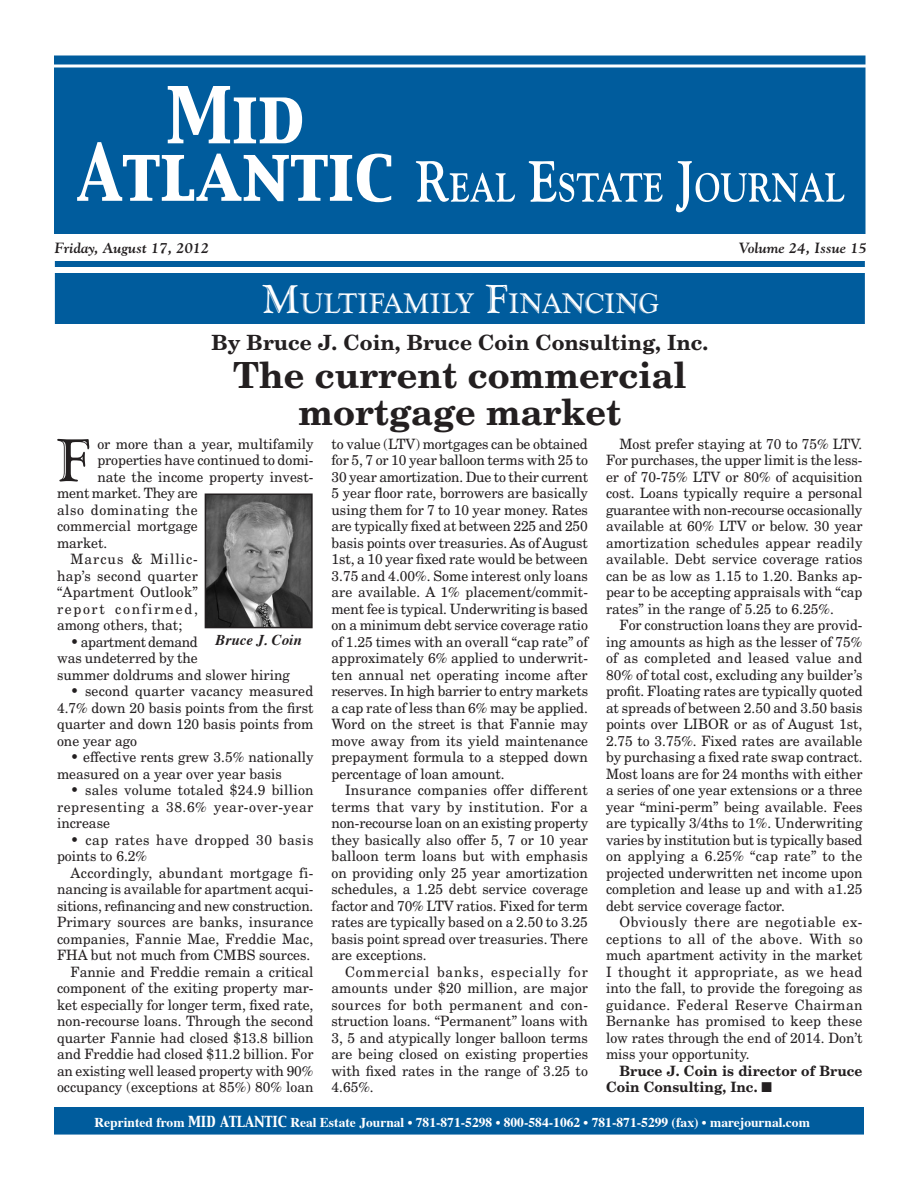
<style>
.page{position:relative;width:918px;height:1188px;background:#fff}
.page>*{position:absolute;margin:0;border:0;box-sizing:border-box;transform-origin:0 0}
.t1{font:63px "Goudy LT Handtooled";color:#231f20}
.t2{font:700 36px/37.5px "New Century Schlbk";color:#231f20;text-align:center}
.t3{font:29.4px "Goudy LT Handtooled";color:#fff}
.t4{font:700 21px "New Century Schlbk";color:#231f20}
.t5{font:italic 700 15px "Times";color:#231f20}
.t6{font:italic 700 14.7px "Goudy";color:#231f20}
.t7{font:14.25px/16.5px "New Century Schlbk";color:#231f20;text-align:justify}
.t8{font:700 14.25px/16.5px "New Century Schlbk";color:#231f20}
.t9{font:14.25px/16.5px "New Century Schlbk";letter-spacing:.035em;color:#231f20}
.t10{font:14.25px "New Century Schlbk";letter-spacing:.02em;color:#231f20}
.t11{font:14.25px "New Century Schlbk";letter-spacing:.04em;color:#231f20}
.t12{font:14.25px "New Century Schlbk";letter-spacing:.12em;color:#231f20}
.t13{font:14.25px "New Century Schlbk";letter-spacing:.075em;color:#231f20}
.t14{font:700 13.5px "Times";color:#fff}
.s1{font-size:42px}
.s2{font-family:"Capitals";font-weight:400}
</style>
<div class="page">
<div style="left:55px;top:1108px;width:808px;height:26px;background:#005c9d"></div>
<div style="left:54px;top:1107px;width:810px;height:28px;border:2px solid #005c9d"></div>
<div style="left:55px;top:261px;width:810px;height:6px;background:#005c9d"></div>
<div style="left:56px;top:274px;width:808px;height:49px;background:#005c9d"></div>
<div style="left:55px;top:273px;width:810px;height:51px;border:2px solid #005c9d"></div>
<img style="left:208px;top:497px;width:102px;height:128px">
<div style="left:205px;top:494px;width:108px;height:134px;border:2px solid #231f20"></div>
<div style="left:54px;top:56px;width:812px;height:8px;background:#005c9d"></div>
<div style="left:55px;top:68px;width:810px;height:165px;background:#005c9d"></div>
<div style="left:54px;top:68px;width:812px;height:166px;border:2px solid #005c9d"></div>
<svg style="left:416px;top:161px;width:428px;height:51px"></svg>
<svg style="left:77px;top:86px;width:314px;height:116px"></svg>
<p class="t6" style="left:55px;top:239px;width:156px">Friday, August 17, 2012</p>
<p class="t6" style="left:740px;top:239px;width:129px">Volume 24, Issue 15</p>
<h3 class="t3" style="left:262px;top:287px;width:398px"><span class="s1">M</span>ULTIFAMILY <span class="s1">F</span>INANCING</h3>
<h3 class="t4" style="left:211px;top:329px;width:498px">By Bruce J. Coin, Bruce Coin Consulting, Inc.</h3>
<h2 class="t2" style="left:233px;top:355px;width:455px">The current commercial mortgage market</h2>
<p class="t7" style="left:97px;top:435px;width:218px">or more than a year, multifamily</p>
<p class="t7" style="left:97px;top:452px;width:218px">properties have continued to domi-</p>
<p class="t7" style="left:97px;top:468px;width:218px">nate the income property invest-</p>
<p class="t7" style="left:57px;top:485px;width:142px">ment market. They are</p>
<p class="t11" style="left:57px;top:501px;width:142px">also dominating the</p>
<p class="t7" style="left:57px;top:518px;width:142px">commercial mortgage</p>
<p class="t7" style="left:57px;top:534px;width:52px">market.</p>
<p class="t13" style="left:70px;top:550px;width:129px">Marcus &amp; Millic-</p>
<p class="t10" style="left:57px;top:567px;width:142px">hap’s second quarter</p>
<p class="t7" style="left:57px;top:584px;width:142px">“Apartment Outlook”</p>
<p class="t12" style="left:57px;top:600px;width:142px">report confirmed,</p>
<p class="t7" style="left:57px;top:617px;width:127px">among others, that;</p>
<p class="t7" style="left:57px;top:633px;width:234px;text-align:left;text-indent:14px">• apartment demand<br>was undeterred by the<br>summer doldrums and slower hiring</p>
<p class="t7" style="left:57px;top:683px;width:258px;text-indent:14px">• second quarter vacancy measured 4.7% down 20 basis points from the first quarter and down 120 basis points from one year ago</p>
<p class="t7" style="left:57px;top:749px;width:258px;text-indent:14px">• effective rents grew 3.5% nationally measured on a year over year basis</p>
<p class="t7" style="left:57px;top:782px;width:258px;text-indent:14px">• sales volume totaled $24.9 billion representing a 38.6% year-over-year increase</p>
<p class="t9" style="left:57px;top:831px;width:258px;text-indent:14px">• cap rates have dropped 30 basis points to 6.2%</p>
<p class="t7" style="left:57px;top:864px;width:258px;text-align:right">Accordingly, abundant mortgage fi&shy;nancing is available for apartment acqui&shy;sitions, refinancing and new construction.<br>Primary sources are banks, insurance companies, Fannie Mae, Freddie Mac, FHA but not much from CMBS sources.<br>Fannie and Freddie remain a critical component of the exiting property mar&shy;ket especially for longer term, fixed rate, non-recourse loans. Through the second quarter Fannie had closed $13.8 billion and Freddie had closed $11.2 billion. For an existing well leased property with 90% occupancy (exceptions at 85%) 80% loan</p>
<h1 class="t1" style="left:55px;top:426px;width:37px">F</h1>
<p class="t5" style="left:216px;top:626px;width:88px">Bruce J. Coin</p>
<p class="t7" style="left:332px;top:435px;width:258px">to value (LTV) mortgages can be obtained for 5, 7 or 10 year balloon terms with 25 to 30 year amortization. Due to their current 5 year floor rate, borrowers are basically using them for 7 to 10 year money. Rates are typically fixed at between 225 and 250 basis points over treasuries. As of August 1st, a 10 year fixed rate would be between 3.75 and 4.00%. Some interest only loans are available. A 1% placement/commit&shy;ment fee is typical. Underwriting is based on a minimum debt service coverage ratio of 1.25 times with an overall “cap rate” of approximately 6% applied to underwrit&shy;ten annual net operating income after reserves. In high barrier to entry markets a cap rate of less than 6% may be applied.<br>Word on the street is that Fannie may move away from its yield maintenance prepayment formula to a stepped down percentage of loan amount.</p>
<p class="t7" style="left:332px;top:782px;width:258px;text-indent:14px">Insurance companies offer different terms that vary by institution. For a non-recourse loan on an existing property they basically also offer 5, 7 or 10 year balloon term loans but with emphasis on providing only 25 year amortization schedules, a 1.25 debt service coverage factor and 70% LTV ratios. Fixed for term rates are typically based on a 2.50 to 3.25 basis point spread over treasuries. There are exceptions.</p>
<p class="t7" style="left:332px;top:963px;width:258px;text-indent:14px">Commercial banks, especially for amounts under $20 million, are major sources for both permanent and con&shy;struction loans. “Permanent” loans with 3, 5 and atypically longer balloon terms are being closed on existing properties with fixed rates in the range of 3.25 to 4.65%.</p>
<p class="t7" style="left:606px;top:435px;width:258px;text-indent:14px">Most prefer staying at 70 to 75% LTV.<br>For purchases, the upper limit is the less&shy;er of 70-75% LTV or 80% of acquisition cost. Loans typically require a personal guarantee with non-recourse occasionally available at 60% LTV or below. 30 year amortization schedules appear readily available. Debt service coverage ratios can be as low as 1.15 to 1.20. Banks ap&shy;pear to be accepting appraisals with “cap rates” in the range of 5.25 to 6.25%.</p>
<p class="t7" style="left:606px;top:617px;width:258px;text-indent:14px">For construction loans they are provid&shy;ing amounts as high as the lesser of 75% of as completed and leased value and 80% of total cost, excluding any builder’s profit. Floating rates are typically quoted at spreads of between 2.50 and 3.50 basis points over LIBOR or as of August 1st, 2.75 to 3.75%. Fixed rates are available by purchasing a fixed rate swap contract.<br>Most loans are for 24 months with either a series of one year extensions or a three year “mini-perm” being available. Fees are typically 3/4ths to 1%. Underwriting varies by institution but is typically based on applying a 6.25% “cap rate” to the projected underwritten net income upon completion and lease up and with a1.25 debt service coverage factor.</p>
<p class="t7" style="left:606px;top:914px;width:258px;text-indent:14px">Obviously there are negotiable ex&shy;ceptions to all of the above. With so much apartment activity in the market I thought it appropriate, as we head into the fall, to provide the foregoing as guidance. Federal Reserve Chairman Bernanke has promised to keep these low rates through the end of 2014. Don’t miss your opportunity.</p>
<p class="t8" style="left:606px;top:1062px;width:258px;text-indent:14px">Bruce J. Coin is director of Bruce<br>Coin Consulting, Inc. ■</p>
<p class="t14" style="left:95px;top:1109px;width:717px">Reprinted from <span class="s2">MID ATLANTIC</span> Real Estate Journal • 781-871-5298 • 800-584-1062 • 781-871-5299 (fax) • marejournal.com</p>
</div>
